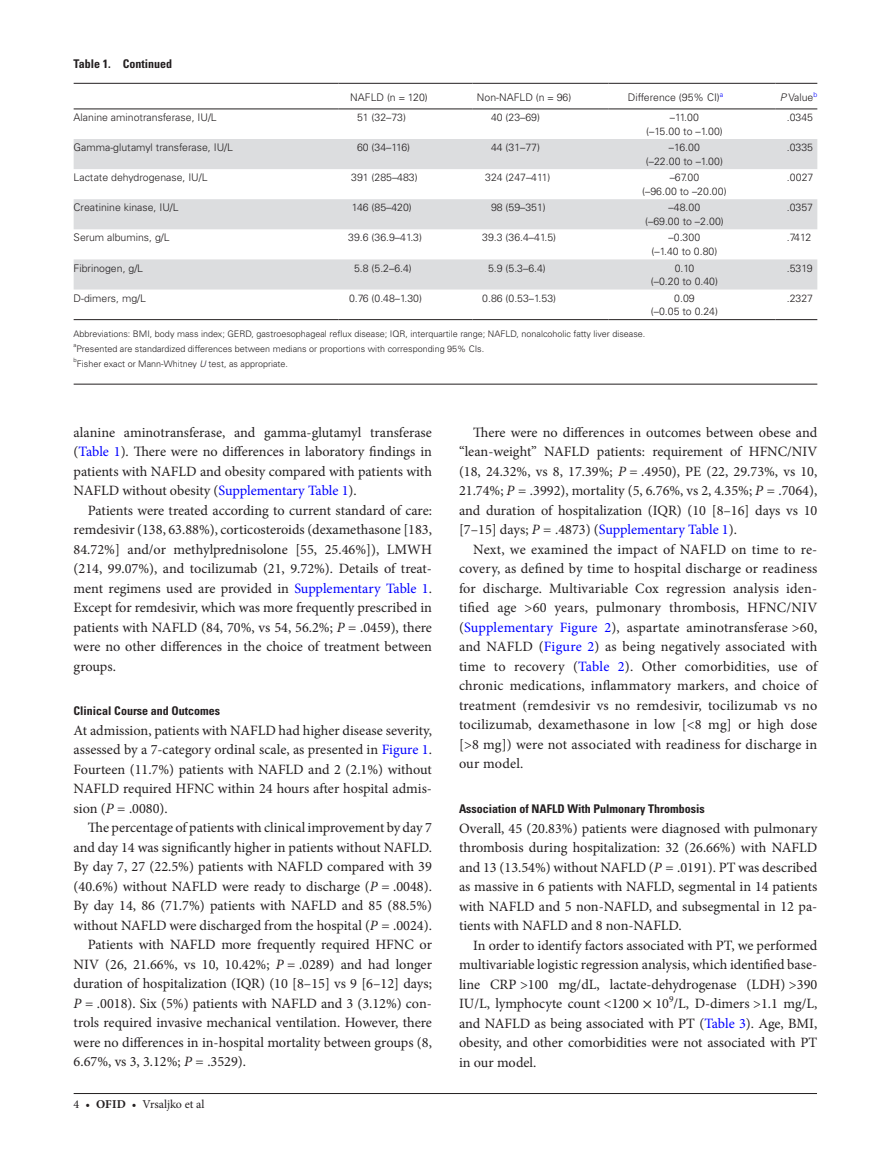
<style>
.page{position:relative;width:891px;height:1174px;background:#fff}
.page>*{position:absolute;margin:0;border:0;box-sizing:border-box;transform-origin:0 0}
.TextInd{font:14.25px/19.5px "Minion Pro";color:#231f20;text-align:justify}
.Text{font:14.25px/19.5px "Minion Pro";color:#231f20;text-align:justify}
.HeadB{font:700 condensed 12px "Univers LT Std";color:#231f20}
.t1{font:12px "Minion Pro";color:#231f20}
.TableHeader{font:700 condensed 12px "Univers LT Std";color:#231f20}
.TableHeader-2{font:300 10.5px/13.5px "Univers LT Std";color:#231f20;text-align:center}
.TableHeader-3{font:300 9px "Univers LT Std";color:#231f20}
.TableHeader-4{font:300 6.9px "Univers LT Std";color:#00f}
.TableHeader-5{font:300 6px "Univers LT Std";color:#231f20}
.s1{font-style:italic}
.s2{color:#00f}
.s3{font-weight:700}
.s4{font-family:"STIX General"}
</style>
<div class="page">
<hr style="left:74px;top:1093px;width:743px;height:1px;background:#231f20">
<hr style="left:74px;top:384px;width:743px;height:1px;background:#231f20">
<svg style="left:74px;top:139px;width:743px;height:151px;fill:#dcdddf"></svg>
<hr style="left:74px;top:83px;width:264px;height:1px;background:#231f20">
<hr style="left:74px;top:109px;width:264px;height:1px;background:#231f20">
<hr style="left:338px;top:83px;width:134px;height:1px;background:#231f20">
<hr style="left:338px;top:109px;width:134px;height:1px;background:#231f20">
<hr style="left:472px;top:83px;width:137px;height:1px;background:#231f20">
<hr style="left:472px;top:109px;width:137px;height:1px;background:#231f20">
<hr style="left:609px;top:83px;width:166px;height:1px;background:#231f20">
<hr style="left:609px;top:109px;width:166px;height:1px;background:#231f20">
<hr style="left:775px;top:83px;width:42px;height:1px;background:#231f20">
<hr style="left:775px;top:109px;width:42px;height:1px;background:#231f20">
<hr style="left:74px;top:319px;width:264px;height:1px;background:#231f20">
<hr style="left:338px;top:319px;width:134px;height:1px;background:#231f20">
<hr style="left:472px;top:319px;width:137px;height:1px;background:#231f20">
<hr style="left:609px;top:319px;width:166px;height:1px;background:#231f20">
<hr style="left:775px;top:319px;width:42px;height:1px;background:#231f20">
<p class="TableHeader" style="left:74px;top:56px;width:100px">Table 1. Continued</p>
<p class="TableHeader-2" style="left:350px;top:91px;width:79px">NAFLD (n = 120)</p>
<p class="TableHeader-2" style="left:477px;top:91px;width:96px">Non-NAFLD (n = 96)</p>
<p class="TableHeader-2" style="left:628px;top:91px;width:93px">Difference (95% CI)</p>
<p class="TableHeader-4" style="left:720px;top:90px;width:5px">a</p>
<p class="TableHeader-2" style="left:780px;top:91px;width:35px"><span class="s1">P</span> Value</p>
<p class="TableHeader-4" style="left:813px;top:90px;width:5px">b</p>
<p class="TableHeader-2" style="left:74px;top:111px;width:145px">Alanine aminotransferase, IU/L</p>
<p class="TableHeader-2" style="left:357px;top:111px;width:51px">51 (32–73)</p>
<p class="TableHeader-2" style="left:491px;top:111px;width:51px">40 (23–69)</p>
<p class="TableHeader-2" style="left:646px;top:111px;width:78px">–11.00<br>(–15.00 to –1.00)</p>
<p class="TableHeader-2" style="left:787px;top:111px;width:28px">.0345</p>
<p class="TableHeader-2" style="left:74px;top:141px;width:161px">Gamma-glutamyl transferase, IU/L</p>
<p class="TableHeader-2" style="left:357px;top:141px;width:55px">60 (34–116)</p>
<p class="TableHeader-2" style="left:491px;top:141px;width:51px">44 (31–77)</p>
<p class="TableHeader-2" style="left:646px;top:141px;width:79px">–16.00<br>(–22.00 to –1.00)</p>
<p class="TableHeader-2" style="left:787px;top:141px;width:28px">.0335</p>
<p class="TableHeader-2" style="left:74px;top:171px;width:136px">Lactate dehydrogenase, IU/L</p>
<p class="TableHeader-2" style="left:351px;top:171px;width:68px">391 (285–483)</p>
<p class="TableHeader-2" style="left:485px;top:171px;width:67px">324 (247–411)</p>
<p class="TableHeader-2" style="left:642px;top:171px;width:86px">–67.00<br>(–96.00 to –20.00)</p>
<p class="TableHeader-2" style="left:787px;top:171px;width:28px">.0027</p>
<p class="TableHeader-2" style="left:74px;top:201px;width:107px">Creatinine kinase, IU/L</p>
<p class="TableHeader-2" style="left:352px;top:201px;width:62px">146 (85–420)</p>
<p class="TableHeader-2" style="left:491px;top:201px;width:56px">98 (59–351)</p>
<p class="TableHeader-2" style="left:645px;top:201px;width:80px">–48.00<br>(–69.00 to –2.00)</p>
<p class="TableHeader-2" style="left:787px;top:201px;width:28px">.0357</p>
<p class="TableHeader-2" style="left:74px;top:231px;width:98px">Serum albumins, g/L</p>
<p class="TableHeader-2" style="left:348px;top:231px;width:75px">39.6 (36.9–41.3)</p>
<p class="TableHeader-2" style="left:482px;top:231px;width:75px">39.3 (36.4–41.5)</p>
<p class="TableHeader-2" style="left:652px;top:231px;width:67px">–0.300<br>(–1.40 to 0.80)</p>
<p class="TableHeader-2" style="left:787px;top:231px;width:26px">.7412</p>
<p class="TableHeader-2" style="left:74px;top:261px;width:71px">Fibrinogen, g/L</p>
<p class="TableHeader-2" style="left:354px;top:261px;width:59px">5.8 (5.2–6.4)</p>
<p class="TableHeader-2" style="left:488px;top:261px;width:59px">5.9 (5.3–6.4)</p>
<p class="TableHeader-2" style="left:651px;top:261px;width:69px">0.10<br>(–0.20 to 0.40)</p>
<p class="TableHeader-2" style="left:787px;top:261px;width:27px">.5319</p>
<p class="TableHeader-2" style="left:74px;top:291px;width:74px">D-dimers, mg/L</p>
<p class="TableHeader-2" style="left:349px;top:291px;width:75px">0.76 (0.48–1.30)</p>
<p class="TableHeader-2" style="left:482px;top:291px;width:75px">0.86 (0.53–1.53)</p>
<p class="TableHeader-2" style="left:651px;top:291px;width:69px">0.09<br>(–0.05 to 0.24)</p>
<p class="TableHeader-2" style="left:787px;top:291px;width:28px">.2327</p>
<p class="TableHeader-3" style="left:74px;top:328px;width:573px">Abbreviations: BMI, body mass index; GERD, gastroesophageal reflux disease; IQR, interquartile range; NAFLD, nonalcoholic fatty liver disease.</p>
<p class="TableHeader-5" style="left:74px;top:342px;width:4px">a</p>
<p class="TableHeader-3" style="left:77px;top:343px;width:409px">Presented are standardized differences between medians or proportions with corresponding 95% CIs.</p>
<p class="TableHeader-5" style="left:74px;top:357px;width:5px">b</p>
<p class="TableHeader-3" style="left:77px;top:358px;width:213px">Fisher exact or Mann-Whitney <span class="s1">U</span> test, as appropriate.</p>
<p class="TextInd" style="left:74px;top:422px;width:360px">alanine aminotransferase, and gamma-glutamyl transferase (<span class="s2">Table 1</span>). There were no differences in laboratory findings in patients with NAFLD and obesity compared with patients with NAFLD without obesity (<span class="s2">Supplementary Table 1</span>).</p>
<p class="TextInd" style="left:74px;top:500px;width:360px;text-indent:14px">Patients were treated according to current standard of care: remdesivir (138, 63.88%), corticosteroids (dexamethasone [183, 84.72%] and/or methylprednisolone [55, 25.46%]), LMWH (214, 99.07%), and tocilizumab (21, 9.72%). Details of treat&shy;ment regimens used are provided in <span class="s2">Supplementary Table 1</span>.<br>Except for remdesivir, which was more frequently prescribed in patients with NAFLD (84, 70%, vs 54, 56.2%; <span class="s1">P</span> = .0459), there were no other differences in the choice of treatment between groups.</p>
<p class="HeadB" style="left:74px;top:704px;width:148px">Clinical Course and Outcomes</p>
<p class="Text" style="left:74px;top:721px;width:360px">At admission, patients with NAFLD had higher disease severity, assessed by a 7-category ordinal scale, as presented in <span class="s2">Figure 1</span>.<br>Fourteen (11.7%) patients with NAFLD and 2 (2.1%) without NAFLD required HFNC within 24 hours after hospital admis&shy;sion (<span class="s1">P</span> = .0080).</p>
<p class="TextInd" style="left:74px;top:818px;width:360px;text-indent:14px">The percentage of patients with clinical improvement by day 7 and day 14 was significantly higher in patients without NAFLD.<br>By day 7, 27 (22.5%) patients with NAFLD compared with 39 (40.6%) without NAFLD were ready to discharge (<span class="s1">P</span> = .0048).<br>By day 14, 86 (71.7%) patients with NAFLD and 85 (88.5%) without NAFLD were discharged from the hospital (<span class="s1">P</span> = .0024).</p>
<p class="TextInd" style="left:74px;top:935px;width:360px;text-indent:14px">Patients with NAFLD more frequently required HFNC or NIV (26, 21.66%, vs 10, 10.42%; <span class="s1">P</span> = .0289) and had longer duration of hospitalization (IQR) (10 [8–15] vs 9 [6–12] days; <span class="s1">P</span> = .0018). Six (5%) patients with NAFLD and 3 (3.12%) con&shy;trols required invasive mechanical ventilation. However, there were no differences in in-hospital mortality between groups (8, 6.67%, vs 3, 3.12%; <span class="s1">P</span> = .3529).</p>
<p class="t1" style="left:74px;top:1096px;width:133px">4 • <span class="s3">OFID</span> • Vrsaljko et al</p>
<p class="TextInd" style="left:459px;top:422px;width:360px;text-indent:14px">There were no differences in outcomes between obese and “lean-weight” NAFLD patients: requirement of HFNC/NIV (18, 24.32%, vs 8, 17.39%; <span class="s1">P</span> = .4950), PE (22, 29.73%, vs 10, 21.74%; <span class="s1">P</span> = .3992), mortality (5, 6.76%, vs 2, 4.35%; <span class="s1">P</span> = .7064), and duration of hospitalization (IQR) (10 [8–16] days vs 10 [7–15] days; <span class="s1">P</span> = .4873) (<span class="s2">Supplementary Table 1</span>).</p>
<p class="TextInd" style="left:459px;top:539px;width:360px;text-indent:14px">Next, we examined the impact of NAFLD on time to re&shy;covery, as defined by time to hospital discharge or readiness for discharge. Multivariable Cox regression analysis iden&shy;tified age &gt;60 years, pulmonary thrombosis, HFNC/NIV (<span class="s2">Supplementary Figure 2</span>), aspartate aminotransferase &gt;60, and NAFLD (<span class="s2">Figure 2</span>) as being negatively associated with time to recovery (<span class="s2">Table 2</span>). Other comorbidities, use of chronic medications, inflammatory markers, and choice of treatment (remdesivir vs no remdesivir, tocilizumab vs no tocilizumab, dexamethasone in low [&lt;8 mg] or high dose [&gt;8 mg]) were not associated with readiness for discharge in our model.</p>
<p class="HeadB" style="left:459px;top:802px;width:247px">Association of NAFLD With Pulmonary Thrombosis</p>
<p class="Text" style="left:459px;top:818px;width:360px">Overall, 45 (20.83%) patients were diagnosed with pulmonary thrombosis during hospitalization: 32 (26.66%) with NAFLD and 13 (13.54%) without NAFLD (<span class="s1">P</span> = .0191). PT was described as massive in 6 patients with NAFLD, segmental in 14 patients with NAFLD and 5 non-NAFLD, and subsegmental in 12 pa&shy;tients with NAFLD and 8 non-NAFLD.</p>
<p class="TextInd" style="left:459px;top:935px;width:360px;text-indent:14px">In order to identify factors associated with PT, we performed multivariable logistic regression analysis, which identified base&shy;line CRP &gt;100 mg/dL, lactate-dehydrogenase (LDH) &gt;390<br>IU/L, lymphocyte count &lt;1200 <span class="s4">×</span> 10<sup>9</sup>/L, D-dimers &gt;1.1 mg/L, and NAFLD as being associated with PT (<span class="s2">Table 3</span>). Age, BMI, obesity, and other comorbidities were not associated with PT in our model.</p>
</div>
